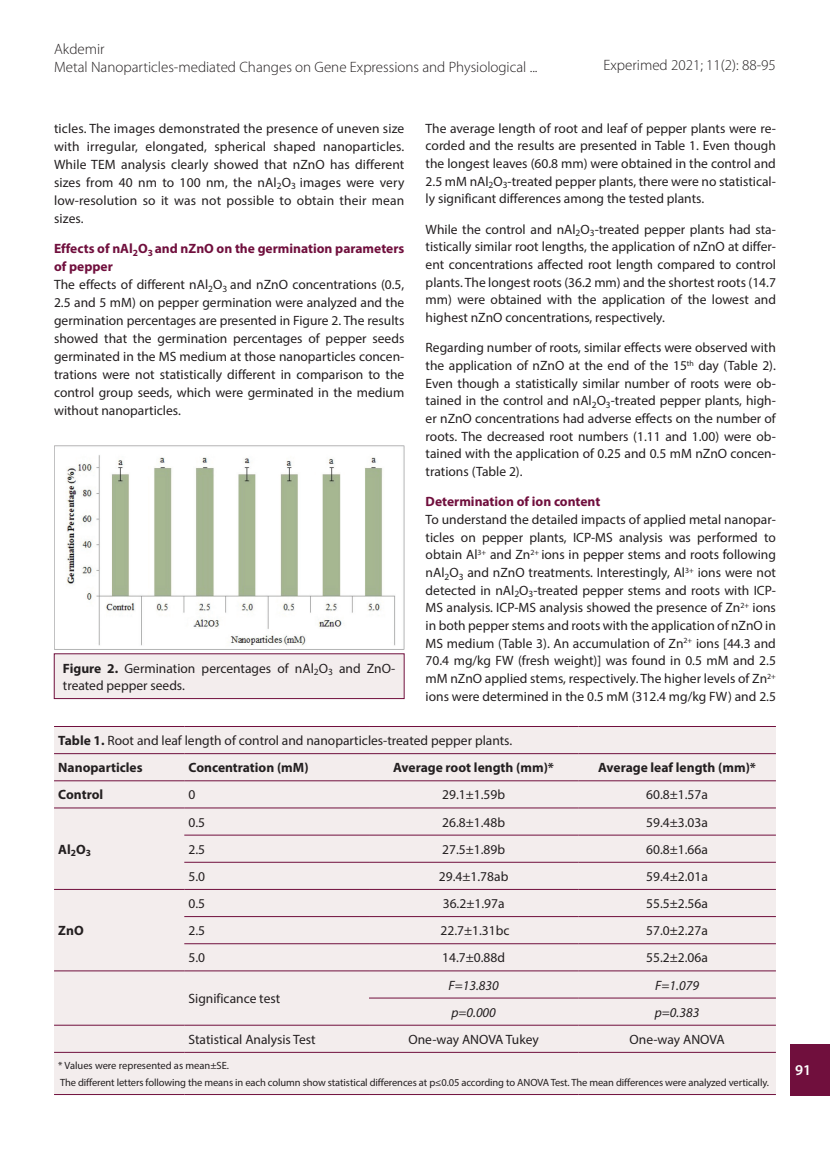
<style>
.page{position:relative;width:830px;height:1149px;background:#fff}
.page>*{position:absolute;margin:0;border:0;box-sizing:border-box;transform-origin:0 0}
.t1{font:300 15px/18px "Myriad Pro";color:#231f20}
.t2{font:600 15px "Myriad Pro";color:#fff}
.t3{font:13.5px/17.7px "Myriad Pro";color:#231f20;text-align:justify}
.t4{font:700 13.5px "Myriad Pro";color:#231f20}
.t5{font:italic 13.5px "Myriad Pro";color:#231f20}
.t6{font:700 13.5px "Myriad Pro";color:#700f3d}
.t7{font:10.5px/17.2px "Myriad Pro";letter-spacing:-.01em;color:#231f20}
.s1{font-weight:700;color:#700f3d}
.s2{font-weight:700}
</style>
<div class="page">
<div style="left:790px;top:1043px;width:39px;height:52px;background:#700f3d"></div>
<img style="left:54px;top:445px;width:350px;height:205px">
<div style="left:54px;top:653px;width:350px;height:45px;background:#f3eded"></div>
<div style="left:54px;top:727px;width:721px;height:366px;background:#f3eded"></div>
<hr style="left:54px;top:807px;width:130px;height:1px;background:#700f3d">
<hr style="left:184px;top:807px;width:185px;height:1px;background:#700f3d">
<hr style="left:369px;top:807px;width:209px;height:1px;background:#700f3d">
<hr style="left:578px;top:807px;width:197px;height:1px;background:#700f3d">
<hr style="left:184px;top:834px;width:185px;height:1px;background:#700f3d">
<hr style="left:369px;top:834px;width:209px;height:1px;background:#700f3d">
<hr style="left:578px;top:834px;width:197px;height:1px;background:#700f3d">
<hr style="left:184px;top:861px;width:185px;height:1px;background:#700f3d">
<hr style="left:369px;top:861px;width:209px;height:1px;background:#700f3d">
<hr style="left:578px;top:861px;width:197px;height:1px;background:#700f3d">
<hr style="left:54px;top:888px;width:130px;height:1px;background:#700f3d">
<hr style="left:184px;top:888px;width:185px;height:1px;background:#700f3d">
<hr style="left:369px;top:888px;width:209px;height:1px;background:#700f3d">
<hr style="left:578px;top:888px;width:197px;height:1px;background:#700f3d">
<hr style="left:184px;top:916px;width:185px;height:1px;background:#700f3d">
<hr style="left:369px;top:916px;width:209px;height:1px;background:#700f3d">
<hr style="left:578px;top:916px;width:197px;height:1px;background:#700f3d">
<hr style="left:184px;top:943px;width:185px;height:1px;background:#700f3d">
<hr style="left:369px;top:943px;width:209px;height:1px;background:#700f3d">
<hr style="left:578px;top:943px;width:197px;height:1px;background:#700f3d">
<hr style="left:54px;top:970px;width:130px;height:1px;background:#700f3d">
<hr style="left:184px;top:970px;width:185px;height:1px;background:#700f3d">
<hr style="left:369px;top:970px;width:209px;height:1px;background:#700f3d">
<hr style="left:578px;top:970px;width:197px;height:1px;background:#700f3d">
<hr style="left:369px;top:997px;width:209px;height:1px;background:#700f3d">
<hr style="left:578px;top:997px;width:197px;height:1px;background:#700f3d">
<hr style="left:54px;top:1024px;width:130px;height:1px;background:#700f3d">
<hr style="left:184px;top:1024px;width:185px;height:1px;background:#700f3d">
<hr style="left:369px;top:1024px;width:209px;height:1px;background:#700f3d">
<hr style="left:578px;top:1024px;width:197px;height:1px;background:#700f3d">
<hr style="left:54px;top:726px;width:130px;height:1px;background:#700f3d">
<hr style="left:184px;top:726px;width:185px;height:1px;background:#700f3d">
<hr style="left:369px;top:726px;width:209px;height:1px;background:#700f3d">
<hr style="left:578px;top:726px;width:197px;height:1px;background:#700f3d">
<hr style="left:54px;top:1051px;width:130px;height:1px;background:#700f3d">
<hr style="left:184px;top:1051px;width:185px;height:1px;background:#700f3d">
<hr style="left:369px;top:1051px;width:209px;height:1px;background:#700f3d">
<hr style="left:578px;top:1051px;width:197px;height:1px;background:#700f3d">
<hr style="left:54px;top:1093px;width:130px;height:1px;background:#700f3d">
<hr style="left:184px;top:1093px;width:185px;height:1px;background:#700f3d">
<hr style="left:369px;top:1093px;width:209px;height:1px;background:#700f3d">
<hr style="left:578px;top:1093px;width:197px;height:1px;background:#700f3d">
<hr style="left:54px;top:753px;width:130px;height:1px;background:#700f3d">
<hr style="left:184px;top:753px;width:185px;height:1px;background:#700f3d">
<hr style="left:369px;top:753px;width:209px;height:1px;background:#700f3d">
<hr style="left:578px;top:753px;width:197px;height:1px;background:#700f3d">
<hr style="left:54px;top:780px;width:130px;height:1px;background:#700f3d">
<hr style="left:184px;top:780px;width:185px;height:1px;background:#700f3d">
<hr style="left:369px;top:780px;width:209px;height:1px;background:#700f3d">
<hr style="left:578px;top:780px;width:197px;height:1px;background:#700f3d">
<p class="t1" style="left:54px;top:40px;width:485px">Akdemir<br>Metal Nanoparticles-mediated Changes on Gene Expressions and Physiological ...</p>
<p class="t1" style="left:603px;top:55px;width:174px">Experimed 2021; 11(2): 88-95</p>
<p class="t3" style="left:54px;top:119px;width:351px">ticles. The images demonstrated the presence of uneven size with irregular, elongated, spherical shaped nanoparticles.<br>While TEM analysis clearly showed that nZnO has different sizes from 40 nm to 100 nm, the nAl<sub>2</sub>O<sub>3</sub> images were very low-resolution so it was not possible to obtain their mean sizes.</p>
<p class="t3" style="left:54px;top:239px;width:351px;text-align:left"><span class="s1">Effects of nAl</span><sub>2</sub><span class="s1">O</span><sub>3</sub> <span class="s1">and nZnO on the germination parameters of pepper<br></span>The effects of different nAl<sub>2</sub>O<sub>3</sub> and nZnO concentrations (0.5, 2.5 and 5 mM) on pepper germination were analyzed and the germination percentages are presented in Figure 2. The results showed that the germination percentages of pepper seeds germinated in the MS medium at those nanoparticles concen&shy;trations were not statistically different in comparison to the control group seeds, which were germinated in the medium without nanoparticles.</p>
<p class="t3" style="left:63px;top:659px;width:334px;line-height:17.2px"><span class="s2">Figure 2.</span> Germination percentages of nAl<sub>2</sub>O<sub>3</sub> and ZnO&shy;treated pepper seeds.</p>
<p class="t3" style="left:425px;top:119px;width:351px">The average length of root and leaf of pepper plants were re&shy;corded and the results are presented in Table 1. Even though the longest leaves (60.8 mm) were obtained in the control and 2.5 mM nAl<sub>2</sub>O<sub>3</sub>-treated pepper plants, there were no statistical&shy;ly significant differences among the tested plants.</p>
<p class="t3" style="left:425px;top:220px;width:351px">While the control and nAl<sub>2</sub>O<sub>3</sub>-treated pepper plants had sta&shy;tistically similar root lengths, the application of nZnO at differ&shy;ent concentrations affected root length compared to control plants. The longest roots (36.2 mm) and the shortest roots (14.7 mm) were obtained with the application of the lowest and highest nZnO concentrations, respectively.</p>
<p class="t3" style="left:425px;top:339px;width:351px">Regarding number of roots, similar effects were observed with the application of nZnO at the end of the 15<sup>th</sup> day (Table 2).<br>Even though a statistically similar number of roots were ob&shy;tained in the control and nAl<sub>2</sub>O<sub>3</sub>-treated pepper plants, high&shy;er nZnO concentrations had adverse effects on the number of roots. The decreased root numbers (1.11 and 1.00) were ob&shy;tained with the application of 0.25 and 0.5 mM nZnO concen&shy;trations (Table 2).</p>
<p class="t6" style="left:425px;top:493px;width:176px">Determination of ion content</p>
<p class="t3" style="left:425px;top:510px;width:351px">To understand the detailed impacts of applied metal nanopar&shy;ticles on pepper plants, ICP-MS analysis was performed to obtain Al<sup>3+</sup> and Zn<sup>2+</sup> ions in pepper stems and roots following nAl<sub>2</sub>O<sub>3</sub> and nZnO treatments. Interestingly, Al<sup>3+</sup> ions were not detected in nAl<sub>2</sub>O<sub>3</sub>-treated pepper stems and roots with ICP-MS analysis. ICP-MS analysis showed the presence of Zn<sup>2+</sup> ions in both pepper stems and roots with the application of nZnO in MS medium (Table 3). An accumulation of Zn<sup>2+</sup> ions [44.3 and 70.4 mg/kg FW (fresh weight)] was found in 0.5 mM and 2.5 mM nZnO applied stems, respectively. The higher levels of Zn<sup>2+ </sup>ions were determined in the 0.5 mM (312.4 mg/kg FW) and 2.5</p>
<p class="t3" style="left:58px;top:726px;width:455px;line-height:27.2px"><span class="s2">Table 1.</span> Root and leaf length of control and nanoparticles-treated pepper plants.<br><span class="s2">Nanoparticles</span></p>
<p class="t4" style="left:188px;top:758px;width:121px">Concentration (mM)</p>
<p class="t4" style="left:393px;top:758px;width:162px">Average root length (mm)*</p>
<p class="t4" style="left:598px;top:758px;width:159px">Average leaf length (mm)*</p>
<p class="t4" style="left:58px;top:785px;width:46px">Control</p>
<p class="t3" style="left:188px;top:785px;width:8px">0</p>
<p class="t3" style="left:442px;top:785px;width:64px">29.1±1.59b</p>
<p class="t3" style="left:646px;top:785px;width:63px">60.8±1.57a</p>
<p class="t4" style="left:58px;top:840px;width:34px">Al<sub>2</sub>O<sub>3</sub></p>
<p class="t4" style="left:58px;top:921px;width:27px">ZnO</p>
<p class="t3" style="left:188px;top:812px;width:18px">0.5</p>
<p class="t3" style="left:442px;top:812px;width:64px">26.8±1.48b</p>
<p class="t3" style="left:646px;top:812px;width:63px">59.4±3.03a</p>
<p class="t3" style="left:188px;top:839px;width:18px">2.5</p>
<p class="t3" style="left:442px;top:839px;width:64px">27.5±1.89b</p>
<p class="t3" style="left:646px;top:839px;width:63px">60.8±1.66a</p>
<p class="t3" style="left:188px;top:867px;width:18px">5.0</p>
<p class="t3" style="left:438px;top:867px;width:71px">29.4±1.78ab</p>
<p class="t3" style="left:646px;top:867px;width:63px">59.4±2.01a</p>
<p class="t3" style="left:188px;top:894px;width:18px">0.5</p>
<p class="t3" style="left:442px;top:894px;width:63px">36.2±1.97a</p>
<p class="t3" style="left:646px;top:894px;width:63px">55.5±2.56a</p>
<p class="t3" style="left:188px;top:921px;width:18px">2.5</p>
<p class="t3" style="left:440px;top:921px;width:70px">22.7±1.31bc</p>
<p class="t3" style="left:646px;top:921px;width:63px">57.0±2.27a</p>
<p class="t3" style="left:188px;top:948px;width:18px">5.0</p>
<p class="t3" style="left:442px;top:948px;width:64px">14.7±0.88d</p>
<p class="t3" style="left:646px;top:948px;width:63px">55.2±2.06a</p>
<p class="t3" style="left:188px;top:989px;width:93px">Significance test</p>
<p class="t5" style="left:448px;top:976px;width:52px">F=13.830</p>
<p class="t5" style="left:655px;top:976px;width:45px">F=1.079</p>
<p class="t5" style="left:451px;top:1003px;width:46px">p=0.000</p>
<p class="t5" style="left:654px;top:1003px;width:46px">p=0.383</p>
<p class="t3" style="left:188px;top:1029px;width:128px">Statistical Analysis Test</p>
<p class="t3" style="left:408px;top:1029px;width:132px">One-way ANOVA Tukey</p>
<p class="t3" style="left:629px;top:1029px;width:96px">One-way ANOVA</p>
<p class="t7" style="left:58px;top:1056px;width:711px">* Values were represented as mean±SE.<br>The different letters following the means in each column show statistical differences at p≤0.05 according to ANOVA Test. The mean differences were analyzed vertically.</p>
<p class="t2" style="left:794px;top:1060px;width:18px">91</p>
</div>
